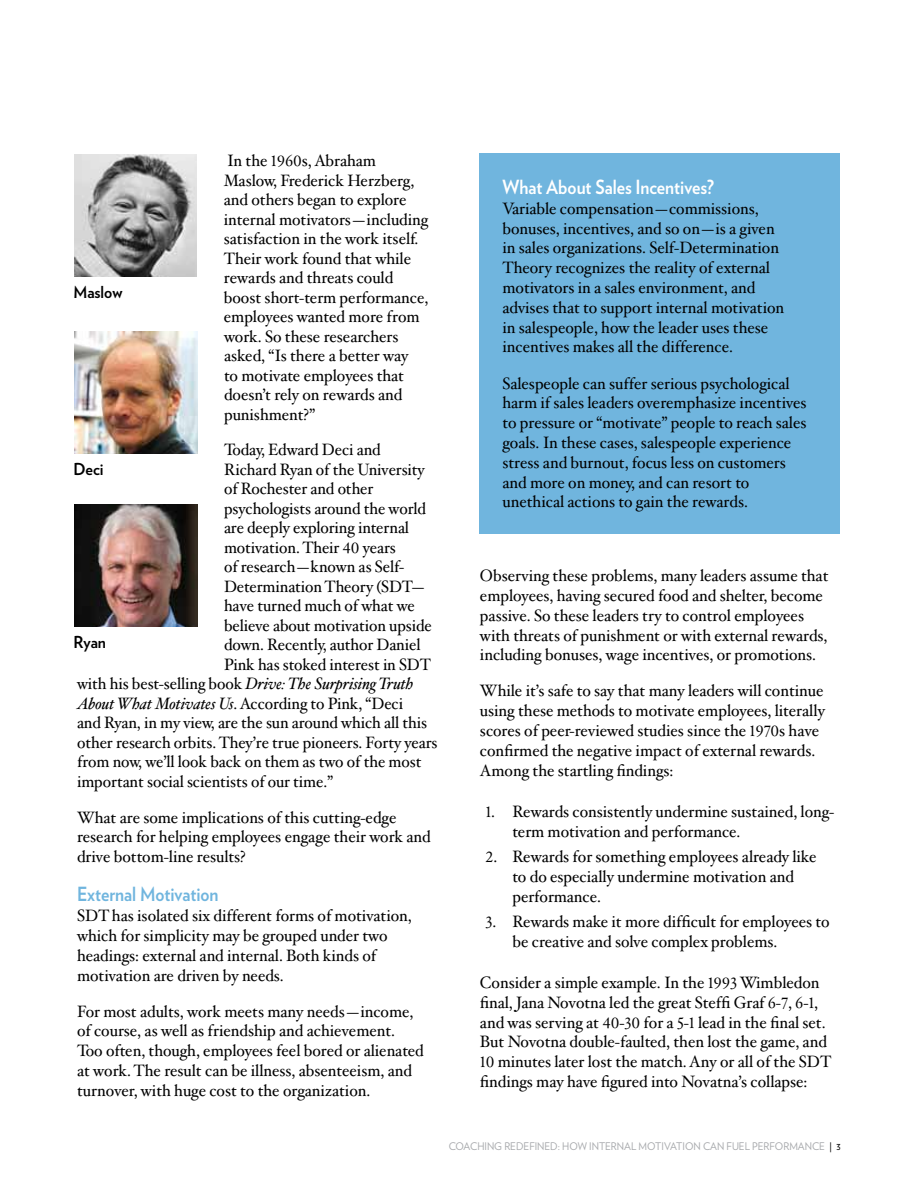
<style>
.page{position:relative;width:918px;height:1188px;background:#fff}
.page>*{position:absolute;margin:0;border:0;box-sizing:border-box;transform-origin:0 0}
.t1{font:700 19.5px "Verlag";color:#fff;scale:.9 1}
.t2{font:700 19.5px "Verlag";color:#70b5de;scale:.9 1}
.t3{font:16.5px/19.8px "Hoefler Txt";color:#000;scale:.96 1}
.t4{font:16.5px "Hoefler Txt";color:#000;scale:.95 1}
.t5{font:italic 16.5px "Hoefler Txt";letter-spacing:-.005em;color:#000;scale:.95 1}
.t6{font:700 16.5px "Verlag";color:#000;scale:.96 1}
.t7{font:10.5px "Verlag";color:#a7a9ac;scale:.96 1}
.s1{font-family:"Hoefler Txt Roman Alt";font-size:15px}
.s2{font-style:normal}
.s3{font-style:italic}
.s4{color:#000}
</style>
<div class="page">
<div style="left:479px;top:153px;width:361px;height:381px;background:#70b5de"></div>
<img style="left:75px;top:154px;width:122px;height:122px">
<img style="left:75px;top:332px;width:122px;height:121px">
<img style="left:75px;top:504px;width:122px;height:122px">
<p class="t3" style="left:224px;top:150px;width:214px">In the <span class="s1">1960</span>s, Abraham<br>Maslow, Frederick Herzberg, and others began to explore internal motivators—including satisfaction in the work itself.<br>Their work found that while rewards and threats could boost short-term performance, employees wanted more from work. So these researchers asked, “Is there a better way<br>to motivate employees that doesn’t rely on rewards and punishment?”</p>
<p class="t4" style="left:224px;top:440px;width:166px">Today, Edward Deci and</p>
<p class="t4" style="left:224px;top:459px;width:213px">Richard Ryan of the University</p>
<p class="t4" style="left:224px;top:479px;width:159px">of Rochester and other</p>
<p class="t4" style="left:224px;top:498px;width:214px">psychologists around the world</p>
<p class="t4" style="left:224px;top:518px;width:196px">are deeply exploring internal</p>
<p class="t4" style="left:224px;top:537px;width:182px">motivation. Their <span class="s1">40</span> years</p>
<p class="t4" style="left:224px;top:557px;width:191px">of research—known as Self-</p>
<p class="t4" style="left:224px;top:576px;width:214px">Determination Theory (SDT—</p>
<p class="t4" style="left:224px;top:596px;width:202px">have turned much of what we</p>
<p class="t4" style="left:224px;top:615px;width:220px">believe about motivation upside</p>
<p class="t4" style="left:224px;top:635px;width:208px">down. Recently, author Daniel</p>
<p class="t4" style="left:224px;top:654px;width:219px">Pink has stoked interest in SDT</p>
<p class="t5" style="left:77px;top:674px;width:356px"><span class="s2">with his best-selling book</span> Drive: The Surprising Truth</p>
<p class="t4" style="left:77px;top:693px;width:345px"><span class="s3">About What Motivates Us</span>. According to Pink, “Deci</p>
<p class="t4" style="left:77px;top:713px;width:370px">and Ryan, in my view, are the sun around which all this</p>
<p class="t4" style="left:77px;top:732px;width:381px">other research orbits. They’re true pioneers. Forty years</p>
<p class="t4" style="left:77px;top:752px;width:364px">from now, we’ll look back on them as two of the most</p>
<p class="t4" style="left:77px;top:771px;width:271px">important social scientists of our time.”</p>
<p class="t3" style="left:77px;top:807px;width:370px">What are some implications of this cutting-edge research for helping employees engage their work and drive bottom-line results?</p>
<p class="t2" style="left:77px;top:883px;width:159px">External Motivation</p>
<p class="t3" style="left:77px;top:905px;width:350px">SDT has isolated six different forms of motivation, which for simplicity may be grouped under two headings: external and internal. Both kinds of motivation are driven by needs.</p>
<p class="t3" style="left:77px;top:1001px;width:363px">For most adults, work meets many needs—income, of course, as well as friendship and achievement.<br>Too often, though, employees feel bored or alienated at work. The result can be illness, absenteeism, and turnover, with huge cost to the organization.</p>
<p class="t6" style="left:74px;top:283px;width:53px">Maslow</p>
<p class="t6" style="left:74px;top:460px;width:33px">Deci</p>
<p class="t6" style="left:74px;top:633px;width:35px">Ryan</p>
<p class="t1" style="left:502px;top:175px;width:237px">What About Sales Incentives?</p>
<p class="t3" style="left:502px;top:198px;width:295px">Variable compensation—commissions, bonuses, incentives, and so on—is a given in sales organizations. Self-Determination Theory recognizes the reality of external motivators in a sales environment, and advises that to support internal motivation in salespeople, how the leader uses these incentives makes all the difference.</p>
<p class="t3" style="left:502px;top:373px;width:318px">Salespeople can suffer serious psychological harm if sales leaders overemphasize incentives to pressure or “motivate” people to reach sales goals. In these cases, salespeople experience stress and burnout, focus less on customers and more on money, and can resort to unethical actions to gain the rewards.</p>
<p class="t3" style="left:480px;top:565px;width:365px">Observing these problems, many leaders assume that employees, having secured food and shelter, become passive. So these leaders try to control employees with threats of punishment or with external rewards, including bonuses, wage incentives, or promotions.</p>
<p class="t3" style="left:480px;top:681px;width:361px">While it’s safe to say that many leaders will continue using these methods to motivate employees, literally scores of peer-reviewed studies since the <span class="s1">1970</span>s have confirmed the negative impact of external rewards.<br>Among the startling findings:</p>
<p class="t3" style="left:512px;top:801px;width:337px;text-indent:-27px"><span class="s1">1</span>. Rewards consistently undermine sustained, long&shy;term motivation and performance.</p>
<p class="t3" style="left:512px;top:846px;width:318px;text-indent:-27px"><span class="s1">2</span>. Rewards for something employees already like to do especially undermine motivation and performance.</p>
<p class="t3" style="left:512px;top:911px;width:332px;text-indent:-27px"><span class="s1">3</span>. Rewards make it more difficult for employees to be creative and solve complex problems.</p>
<p class="t3" style="left:480px;top:972px;width:367px">Consider a simple example. In the <span class="s1">1993</span> Wimbledon final, Jana Novotna led the great Steffi Graf <span class="s1">6</span>-<span class="s1">7</span>, <span class="s1">6</span>-<span class="s1">1</span>, and was serving at <span class="s1">40</span>-<span class="s1">30</span> for a <span class="s1">5</span>-<span class="s1">1</span> lead in the final set.<br>But Novotna double-faulted, then lost the game, and <span class="s1">10</span> minutes later lost the match. Any or all of the SDT findings may have figured into Novatna’s collapse:</p>
<p class="t7" style="left:449px;top:1140px;width:410px">COACHING REDEFINED: HOW INTERNAL MOTIVATION CAN FUEL PERFORMANCE <span class="s4">| 3</span></p>
</div>
